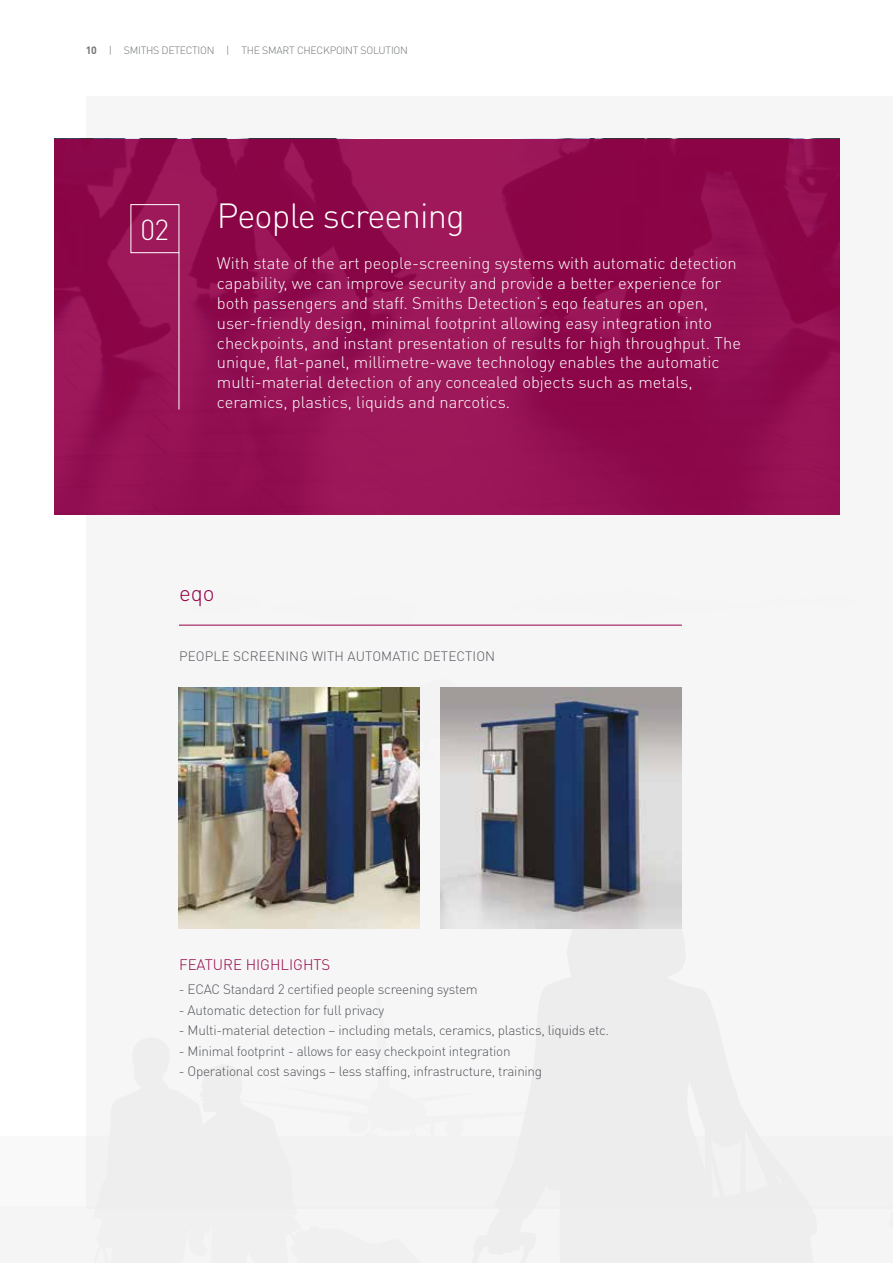
<style>
.page{position:relative;width:893px;height:1263px;background:#fff}
.page>*{position:absolute;margin:0;border:0;box-sizing:border-box;transform-origin:0 0}
.t1{font:300 34.5px "DIN Pro";letter-spacing:-.025em;color:#fff}
.t2{font:300 28.5px "DIN Pro";color:#fff}
.t3{font:300 22.5px "DIN Pro";color:#950048}
.t4{font:300 16.5px/19.8px "DIN Pro";color:#fff}
.t5{font:300 15px "DIN Pro";color:#950048}
.t6{font:300 13.5px "DIN Pro";letter-spacing:-.02em;color:#52555b}
.t7{font:300 13.5px "DIN Pro";letter-spacing:.01em;color:#52555b}
.t8{font:300 10.5px "DIN Pro";letter-spacing:-.025em;color:#717477}
.s1{font-weight:700}
</style>
<div class="page">
<div style="left:0;top:1136px;width:893px;height:127px;background:#f9f9f9"></div>
<div style="left:0;top:1206px;width:893px;height:57px;background:#f0f0f0"></div>
<div style="left:86px;top:96px;width:807px;height:1113px;background:#f6f6f6"></div>
<div style="left:54px;top:139px;width:785px;height:375px;background:linear-gradient(to right,#961254,#900b4d)"></div>
<hr style="left:179px;top:625px;width:503px;height:1px;background:#950048">
<img style="left:441px;top:687px;width:241px;height:241px">
<img style="left:179px;top:687px;width:241px;height:241px">
<div style="left:131px;top:204px;width:48px;height:49px;border:1px solid #fff"></div>
<hr style="left:179px;top:253px;width:1px;height:156px;background:#fff">
<p class="t8" style="left:86px;top:43px;width:324px"><span class="s1">10</span> | SMITHS DETECTION | THE SMART CHECKPOINT SOLUTION</p>
<h2 class="t2" style="left:140px;top:210px;width:30px">02</h2>
<h1 class="t1" style="left:217px;top:192px;width:250px">People screening</h1>
<p class="t4" style="left:217px;top:253px;width:526px">With state of the art people-screening systems with automatic detection capability, we can improve security and provide a better experience for both passengers and staff. Smiths Detection’s eqo features an open, user-friendly design, minimal footprint allowing easy integration into checkpoints, and instant presentation of results for high throughput. The unique, flat-panel, millimetre-wave technology enables the automatic multi-material detection of any concealed objects such as metals, ceramics, plastics, liquids and narcotics.</p>
<h3 class="t3" style="left:179px;top:577px;width:37px">eqo</h3>
<p class="t7" style="left:179px;top:647px;width:318px">PEOPLE SCREENING WITH AUTOMATIC DETECTION</p>
<p class="t5" style="left:179px;top:954px;width:153px">FEATURE HIGHLIGHTS</p>
<p class="t6" style="left:179px;top:980px;width:300px">- ECAC Standard 2 certified people screening system</p>
<p class="t6" style="left:179px;top:1001px;width:207px">- Automatic detection for full privacy</p>
<p class="t6" style="left:179px;top:1021px;width:432px">- Multi-material detection – including metals, ceramics, plastics, liquids etc.</p>
<p class="t6" style="left:179px;top:1041px;width:333px">- Minimal footprint - allows for easy checkpoint integration</p>
<p class="t6" style="left:179px;top:1062px;width:365px">- Operational cost savings – less staffing, infrastructure, training</p>
</div>
